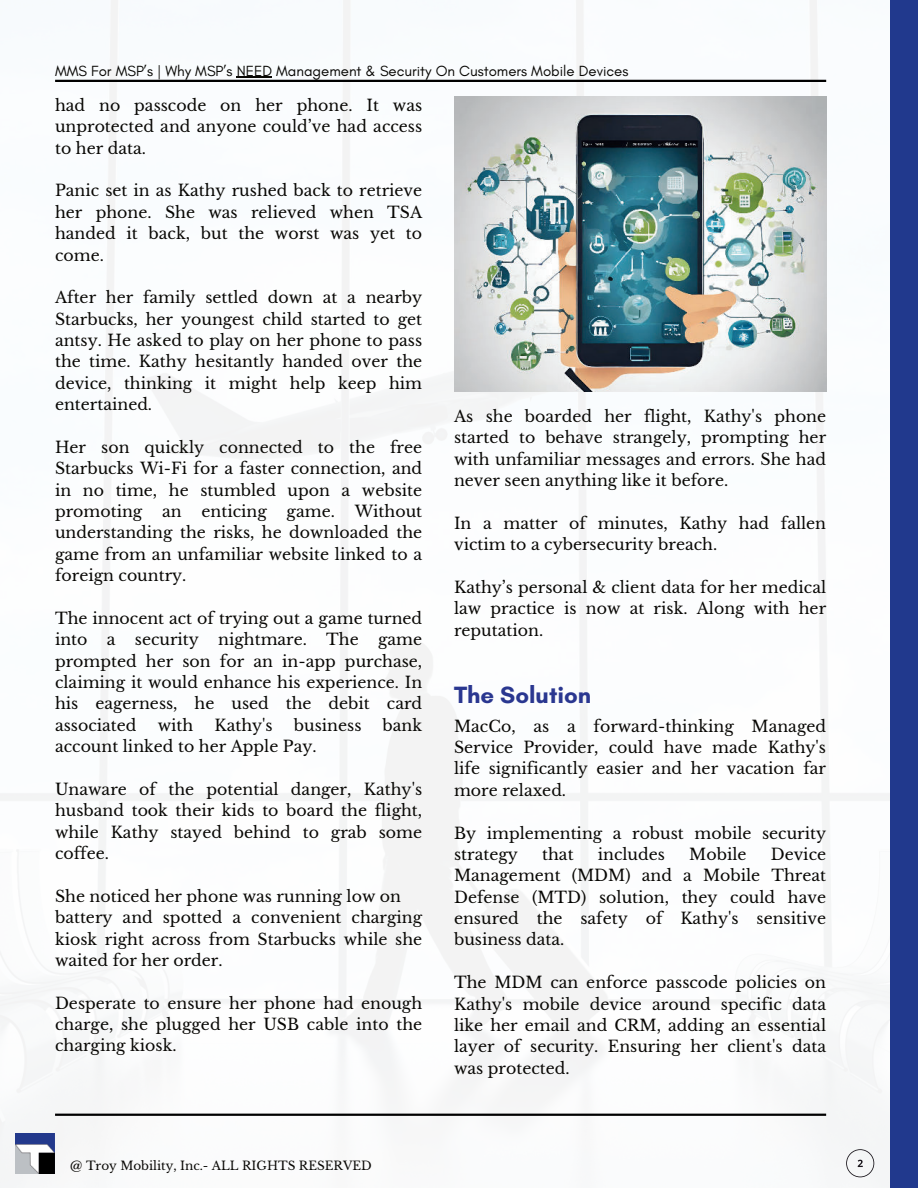
<style>
.page{position:relative;width:918px;height:1188px;background:#fff}
.page>*{position:absolute;margin:0;border:0;box-sizing:border-box;transform-origin:0 0}
.t1{font:700 24px "Glacial Indifference";color:#2a3790}
.t2{font:15.75px/21.3px "Libre Baskerville";color:#080704;text-align:justify}
.t3{font:15px "Glacial Indifference";color:#080704}
.t4{font:12px "Libre Baskerville";color:#080704}
</style>
<div class="page">
<img style="left:0;top:0;width:890px;height:1188px">
<hr style="left:55px;top:80px;width:771px;height:2px;background:#000">
<hr style="left:55px;top:1114px;width:771px;height:2px;background:#000">
<div style="left:890px;top:0;width:28px;height:1188px;background:#21398d"></div>
<img style="left:15px;top:1133px;width:40px;height:41px">
<svg style="left:846px;top:1149px;width:28px;height:28px"></svg>
<hr style="left:237px;top:77px;width:35px;height:1px;background:#080704">
<img style="left:454px;top:97px;width:372px;height:295px">
<p class="t3" style="left:55px;top:62px;width:575px">MMS For MSP’s | Why MSP’s NEED Management &amp; Security On Customers Mobile Devices</p>
<p class="t2" style="left:55px;top:95px;width:369px">had no passcode on her phone. It was unprotected and anyone could’ve had access to her data.</p>
<p class="t2" style="left:55px;top:180px;width:369px">Panic set in as Kathy rushed back to retrieve her phone. She was relieved when TSA handed it back, but the worst was yet to come.</p>
<p class="t2" style="left:55px;top:287px;width:369px">After her family settled down at a nearby Starbucks, her youngest child started to get antsy. He asked to play on her phone to pass the time. Kathy hesitantly handed over the device, thinking it might help keep him entertained.</p>
<p class="t2" style="left:55px;top:437px;width:369px">Her son quickly connected to the free Starbucks Wi-Fi for a faster connection, and in no time, he stumbled upon a website promoting</p>
<p class="t2" style="left:454px;top:406px;width:374px">As she boarded her flight, Kathy's phone started to behave strangely, prompting her with unfamiliar messages and errors. She had never seen anything like it before.</p>
<p class="t2" style="left:454px;top:513px;width:374px">In a matter of minutes, Kathy had fallen victim to a cybersecurity breach.</p>
<p class="t2" style="left:454px;top:577px;width:374px">Kathy’s personal &amp; client data for her medical law practice is now at risk. Along with her reputation.</p>
<p class="t2" style="left:55px;top:501px;width:369px;text-indent:300px">Without understanding the risks, he downloaded the game from an unfamiliar website linked to a foreign country.</p>
<p class="t2" style="left:55px;top:608px;width:369px">The innocent act of trying out a game turned into a security nightmare. The game prompted her son for an in-app purchase, claiming it would enhance his experience. In his eagerness, he used the debit card associated</p>
<p class="t2" style="left:162px;top:501px;width:21px">an</p>
<p class="t2" style="left:202px;top:501px;width:67px">enticing</p>
<p class="t2" style="left:287px;top:501px;width:50px">game.</p>
<h1 class="t1" style="left:454px;top:680px;width:139px">The Solution</h1>
<p class="t2" style="left:454px;top:715px;width:374px">MacCo, as a forward-thinking Managed Service Provider, could have made Kathy's life significantly easier and her vacation far more relaxed.</p>
<p class="t2" style="left:454px;top:822px;width:374px">By implementing a robust mobile security strategy</p>
<p class="t2" style="left:158px;top:715px;width:37px">with</p>
<p class="t2" style="left:214px;top:715px;width:60px">Kathy's</p>
<p class="t2" style="left:294px;top:715px;width:69px">business</p>
<p class="t2" style="left:383px;top:715px;width:41px">bank</p>
<p class="t2" style="left:55px;top:736px;width:263px">account linked to her Apple Pay.</p>
<p class="t2" style="left:55px;top:779px;width:369px">Unaware of the potential danger, Kathy's husband took their kids to board the flight, while Kathy stayed behind to grab some coffee.</p>
<p class="t2" style="left:55px;top:886px;width:369px;text-align:left">She noticed her phone was running low on battery and spotted a convenient charging kiosk right across from Starbucks while she waited for her order.</p>
<p class="t2" style="left:55px;top:992px;width:369px">Desperate to ensure her phone had enough charge, she plugged her USB cable into the charging kiosk.</p>
<p class="t2" style="left:542px;top:844px;width:33px">that</p>
<p class="t2" style="left:598px;top:844px;width:69px">includes</p>
<p class="t2" style="left:689px;top:844px;width:59px">Mobile</p>
<p class="t2" style="left:454px;top:844px;width:374px;text-indent:317px">Device Management (MDM) and a Mobile Threat Defense (MTD) solution, they could have ensured the safety of Kathy's sensitive business data.</p>
<p class="t2" style="left:454px;top:972px;width:374px">The MDM can enforce passcode policies on Kathy's mobile device around specific data like her email and CRM, adding an essential layer of security. Ensuring her client's data was protected.</p>
<p class="t4" style="left:70px;top:1158px;width:303px">@ Troy Mobility, Inc.- ALL RIGHTS RESERVED</p>
</div>
